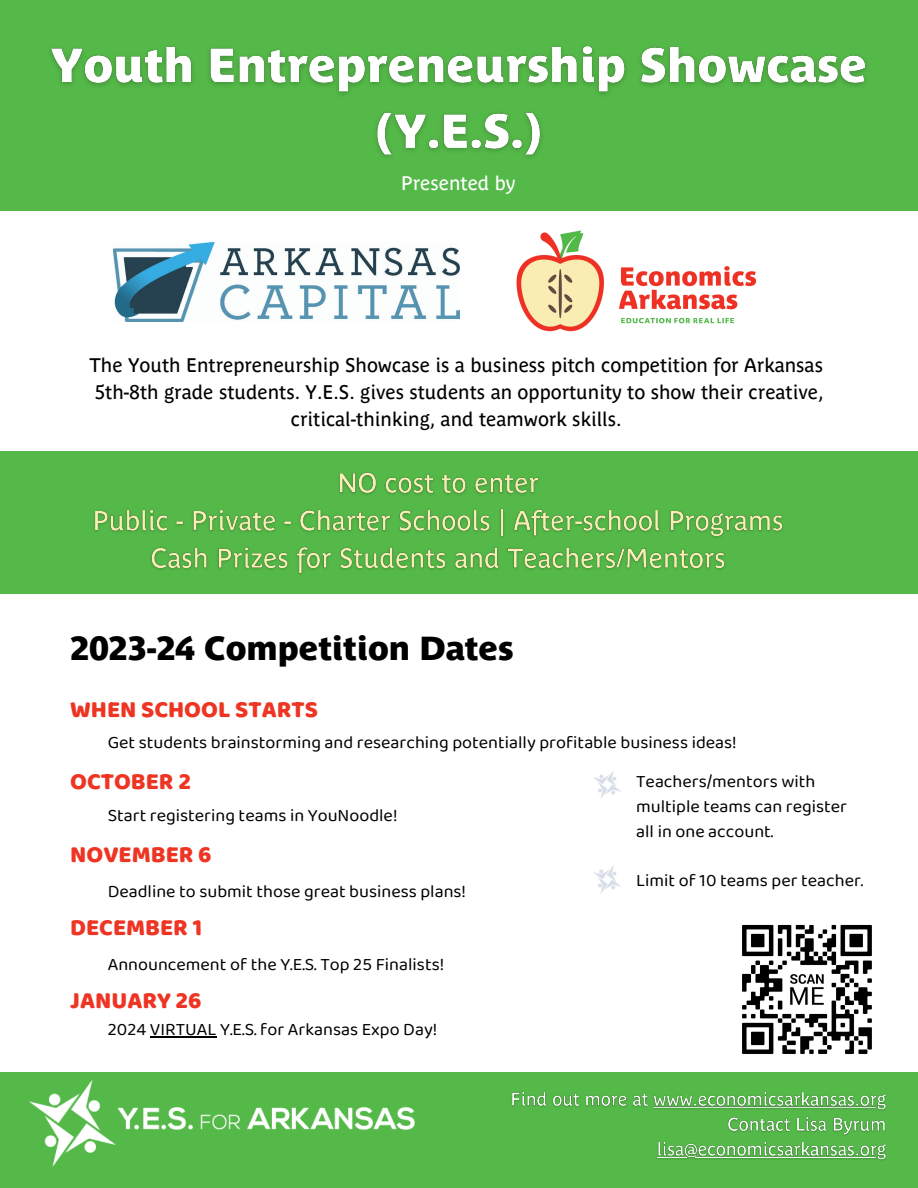
<style>
.page{position:relative;width:918px;height:1188px;background:#fff}
.page>*{position:absolute;margin:0;border:0;box-sizing:border-box;transform-origin:0 0}
.t1{font:33px "Parisine Plus Std Sombre";color:#000}
.t2{font:800 24px "Baloo 2";color:#ee3524}
.t3{font:19.5px/27px "Parisine Plus Std";color:#000;text-align:center}
.t4{font:19.5px "Parisine Plus Std";color:#fff}
.t5{font:18px/24.8px "Baloo 2";color:#000}
</style>
<div class="page">
<div style="left:0;top:0;width:918px;height:211px;background:#54b948"></div>
<img style="left:516px;top:230px;width:241px;height:102px">
<div style="left:0;top:452px;width:918px;height:142px;background:#54b948"></div>
<div style="left:0;top:1073px;width:918px;height:115px;background:#54b948"></div>
<img style="left:114px;top:242px;width:345px;height:80px">
<img style="left:29px;top:1081px;width:385px;height:85px">
<img style="left:593px;top:770px;width:28px;height:28px">
<img style="left:593px;top:866px;width:28px;height:27px">
<img style="left:742px;top:924px;width:130px;height:130px">
<img style="left:51px;top:46px;width:815px;height:111px">
<img style="left:94px;top:472px;width:689px;height:102px">
<img style="left:512px;top:1092px;width:374px;height:69px">
<hr style="left:150px;top:1036px;width:67px;height:1px;background:#000">
<p class="t4" style="left:401px;top:169px;width:116px">Presented by</p>
<p class="t3" style="left:89px;top:350px;width:735px">The Youth Entrepreneurship Showcase is a business pitch competition for Arkansas</p>
<p class="t3" style="left:94px;top:377px;width:731px">5th-8th grade students. Y.E.S. gives students an opportunity to show their creative, critical-thinking, and teamwork skills.</p>
<p class="t1" style="left:70px;top:625px;width:445px">2023-24 Competition Dates</p>
<p class="t2" style="left:70px;top:694px;width:249px">WHEN SCHOOL STARTS</p>
<p class="t5" style="left:108px;top:729px;width:631px">Get students brainstorming and researching potentially profitable business ideas!</p>
<p class="t2" style="left:70px;top:767px;width:122px">OCTOBER 2</p>
<p class="t5" style="left:108px;top:803px;width:291px">Start registering teams in YouNoodle!</p>
<p class="t2" style="left:70px;top:840px;width:143px">NOVEMBER 6</p>
<p class="t5" style="left:108px;top:878px;width:360px">Deadline to submit those great business plans!</p>
<p class="t2" style="left:70px;top:913px;width:133px">DECEMBER 1</p>
<p class="t5" style="left:108px;top:952px;width:338px">Announcement of the Y.E.S. Top 25 Finalists!</p>
<p class="t2" style="left:70px;top:986px;width:133px">JANUARY 26</p>
<p class="t5" style="left:108px;top:1017px;width:331px">2024 VIRTUAL Y.E.S. for Arkansas Expo Day!</p>
<p class="t5" style="left:636px;top:769px;width:212px">Teachers/mentors with multiple teams can register all in one account.</p>
<p class="t5" style="left:636px;top:868px;width:229px">Limit of 10 teams per teacher.</p>
</div>
